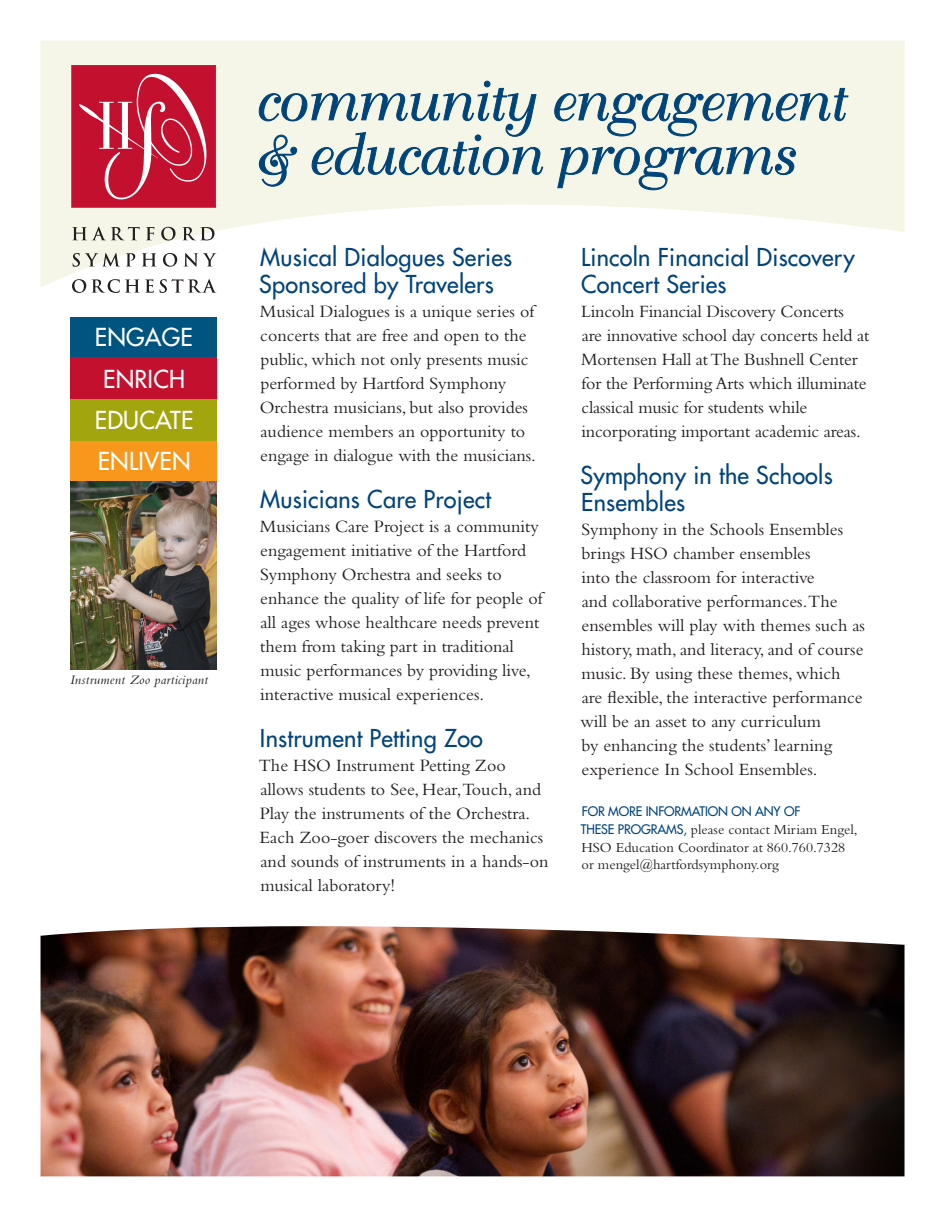
<style>
.page{position:relative;width:945px;height:1215px;background:#fff}
.page>*{position:absolute;margin:0;border:0;box-sizing:border-box;transform-origin:0 0}
.t1{font:56.1px/53.8px "Bellevue";letter-spacing:.01em;color:#00447b}
.t2{font:24.15px/41.2px "Futura";letter-spacing:.01em;color:#fff;text-align:center}
.t3{font:24px/27px "Futura";letter-spacing:.01em;color:#00447b}
.t4{font:18px/24px "Bembo";color:#231f20}
.t5{font:14.4px/17.7px "Bembo";color:#231f20}
.t6{font:italic 13.5px "Bembo";letter-spacing:.025em;color:#231f20}
.t7{font:12.9px "Futura";letter-spacing:.075em;color:#00447b}
.s1{font-family:"Futura";font-size:12.9px;color:#00447b}
</style>
<div class="page">
<img style="left:41px;top:926px;width:864px;height:250px">
<svg style="left:40px;top:40px;width:865px;height:247px;fill:#f5f6e8"></svg>
<svg style="left:554px;top:88px;width:295px;height:49px;background:#d2dcd8"></svg>
<svg style="left:258px;top:80px;width:286px;height:107px;background:#d8e1db"></svg>
<svg style="left:557px;top:146px;width:239px;height:45px;background:#d2dcd8"></svg>
<svg style="left:72px;top:227px;width:68px;height:13px"></svg>
<svg style="left:146px;top:227px;width:8px;height:13px"></svg>
<svg style="left:161px;top:227px;width:15px;height:14px"></svg>
<svg style="left:182px;top:227px;width:32px;height:13px"></svg>
<svg style="left:73px;top:253px;width:47px;height:14px"></svg>
<svg style="left:126px;top:253px;width:9px;height:13px"></svg>
<svg style="left:142px;top:253px;width:15px;height:13px"></svg>
<svg style="left:163px;top:253px;width:14px;height:14px"></svg>
<svg style="left:183px;top:253px;width:33px;height:14px"></svg>
<svg style="left:72px;top:279px;width:82px;height:14px"></svg>
<svg style="left:160px;top:279px;width:56px;height:14px"></svg>
<div style="left:72px;top:65px;width:144px;height:142px;background:#c3102f"></div>
<div style="left:72px;top:65px;width:144px;height:142px;border:1px solid #e0104b"></div>
<svg style="left:79px;top:73px;width:128px;height:127px"></svg>
<div style="left:70px;top:317px;width:147px;height:40px;background:#005480"></div>
<div style="left:70px;top:357px;width:147px;height:42px;background:#c3102f"></div>
<div style="left:70px;top:399px;width:147px;height:42px;background:#a3a50e"></div>
<div style="left:70px;top:441px;width:147px;height:41px;background:#f7981d"></div>
<img style="left:70px;top:482px;width:146px;height:187px">
<h2 class="t2" style="left:95px;top:317px;width:99px">ENGAGE</h2>
<h2 class="t2" style="left:95px;top:358px;width:100px">ENRICH<br>EDUCATE</h2>
<h2 class="t2" style="left:98px;top:440px;width:91px">ENLIVEN</h2>
<p class="t6" style="left:70px;top:672px;width:140px">Instrument Zoo participant</p>
<h1 class="t1" style="left:252px;top:76px;width:590px">community engagement &amp; education programs</h1>
<h3 class="t3" style="left:259px;top:243px;width:254px">Musical Dialogues Series<br>Sponsored by Travelers</h3>
<p class="t4" style="left:260px;top:299px;width:278px">Musical Dialogues is a unique series of concerts that are free and open to the public, which not only presents music performed by Hartford Symphony Orchestra musicians, but also provides audience members an opportunity to engage in dialogue with the musicians.</p>
<h3 class="t3" style="left:260px;top:485px;width:232px">Musicians Care Project</h3>
<p class="t4" style="left:260px;top:514px;width:284px">Musicians Care Project is a community engagement initiative of the Hartford Symphony Orchestra and seeks to enhance the quality of life for people of all ages whose healthcare needs prevent them from taking part in traditional music performances by providing live, interactive musical experiences.</p>
<h3 class="t3" style="left:260px;top:725px;width:225px">Instrument Petting Zoo</h3>
<p class="t4" style="left:259px;top:753px;width:291px">The HSO Instrument Petting Zoo allows students to See, Hear,Touch, and Play the instruments of the Orchestra.<br>Each Zoo-goer discovers the mechanics and sounds of instruments in a hands-on musical laboratory!</p>
<h3 class="t3" style="left:581px;top:243px;width:275px">Lincoln Financial Discovery<br>Concert Series</h3>
<p class="t4" style="left:581px;top:299px;width:290px">Lincoln Financial Discovery Concerts<br>are innovative school day concerts held at Mortensen Hall at The Bushnell Center for the Performing Arts which illuminate classical music for students while incorporating important academic areas.</p>
<h3 class="t3" style="left:581px;top:461px;width:254px">Symphony in the Schools<br>Ensembles</h3>
<p class="t4" style="left:581px;top:517px;width:286px">Symphony in the Schools Ensembles brings HSO chamber ensembles<br>into the classroom for interactive<br>and collaborative performances.The ensembles will play with themes such as history, math, and literacy, and of course music. By using these themes, which<br>are flexible, the interactive performance will be an asset to any curriculum<br>by enhancing the students’ learning experience In School Ensembles.</p>
<p class="t7" style="left:582px;top:803px;width:220px">For more information ON ANY OF</p>
<p class="t5" style="left:581px;top:820px;width:278px"><span class="s1">THESE PROGRAMS,</span> please contact Miriam Engel,<br>HSO Education Coordinator at 860.760.7328 or mengel@hartfordsymphony.org</p>
</div>
